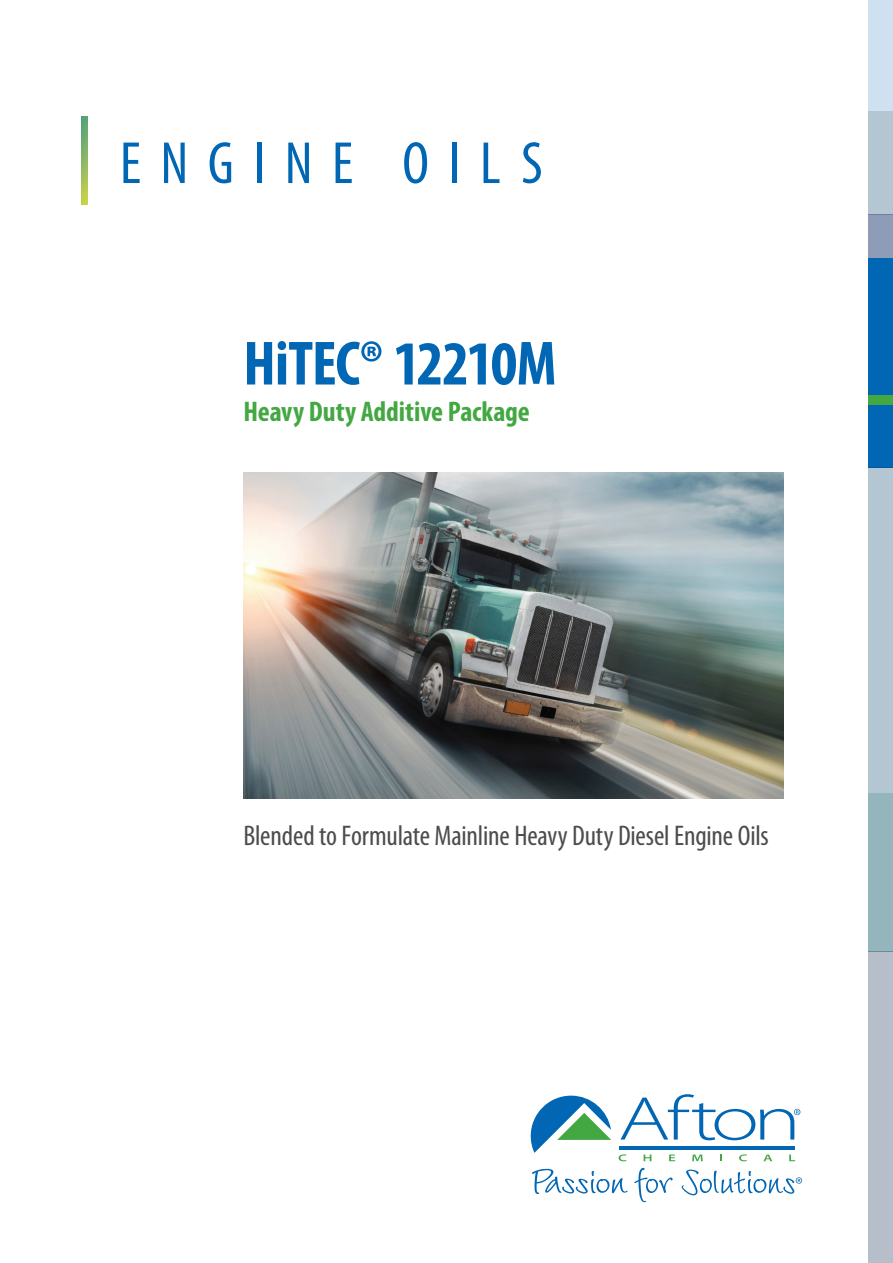
<style>
.page{position:relative;width:893px;height:1263px;background:#fff}
.page>*{position:absolute;margin:0;border:0;box-sizing:border-box;transform-origin:0 0}
.t1{font:700 condensed 63px "Myriad Pro";letter-spacing:-.02em;color:#0166b3}
.t2{font:condensed 60px "Myriad Pro";letter-spacing:.325em;color:#0166b3}
.t3{font:condensed 28.5px "Myriad Pro";letter-spacing:-.005em;color:#4b4c4d}
.t4{font:700 condensed 28.5px "Myriad Pro";color:#43a842}
</style>
<div class="page">
<div style="left:868px;top:0;width:25px;height:111px;background:#cfe1f1"></div>
<div style="left:868px;top:111px;width:25px;height:103px;background:#b5c6d3"></div>
<div style="left:868px;top:214px;width:25px;height:44px;background:#8f9cb8"></div>
<div style="left:868px;top:258px;width:25px;height:210px;background:#0166b3"></div>
<div style="left:868px;top:395px;width:25px;height:10px;background:#43a842"></div>
<div style="left:868px;top:468px;width:25px;height:325px;background:#b5c6d3"></div>
<div style="left:868px;top:793px;width:25px;height:158px;background:#95b5bc"></div>
<div style="left:868px;top:951px;width:25px;height:312px;background:#b6bfc9"></div>
<img style="left:81px;top:117px;width:6px;height:87px">
<img style="left:243px;top:472px;width:540px;height:327px">
<hr style="left:619px;top:1147px;width:175px;height:3px;background:#0166b3">
<svg style="left:619px;top:1154px;width:7px;height:7px"></svg>
<svg style="left:644px;top:1154px;width:7px;height:7px"></svg>
<svg style="left:669px;top:1154px;width:6px;height:7px"></svg>
<svg style="left:692px;top:1154px;width:11px;height:7px"></svg>
<svg style="left:720px;top:1154px;width:2px;height:7px"></svg>
<svg style="left:739px;top:1154px;width:8px;height:7px"></svg>
<svg style="left:763px;top:1154px;width:9px;height:7px"></svg>
<svg style="left:789px;top:1154px;width:6px;height:7px"></svg>
<svg style="left:531px;top:1096px;width:80px;height:57px"></svg>
<svg style="left:620px;top:1094px;width:180px;height:46px"></svg>
<svg style="left:532px;top:1169px;width:95px;height:25px"></svg>
<svg style="left:634px;top:1168px;width:39px;height:34px"></svg>
<svg style="left:681px;top:1169px;width:121px;height:27px"></svg>
<h2 class="t2" style="left:120px;top:127px;width:424px">ENGINE OILS</h2>
<p class="t1" style="left:243px;top:324px;width:315px">HiTEC® 12210M</p>
<p class="t4" style="left:243px;top:393px;width:288px">Heavy Duty Additive Package</p>
<p class="t3" style="left:243px;top:818px;width:527px">Blended to Formulate Mainline Heavy Duty Diesel Engine Oils</p>
</div>
